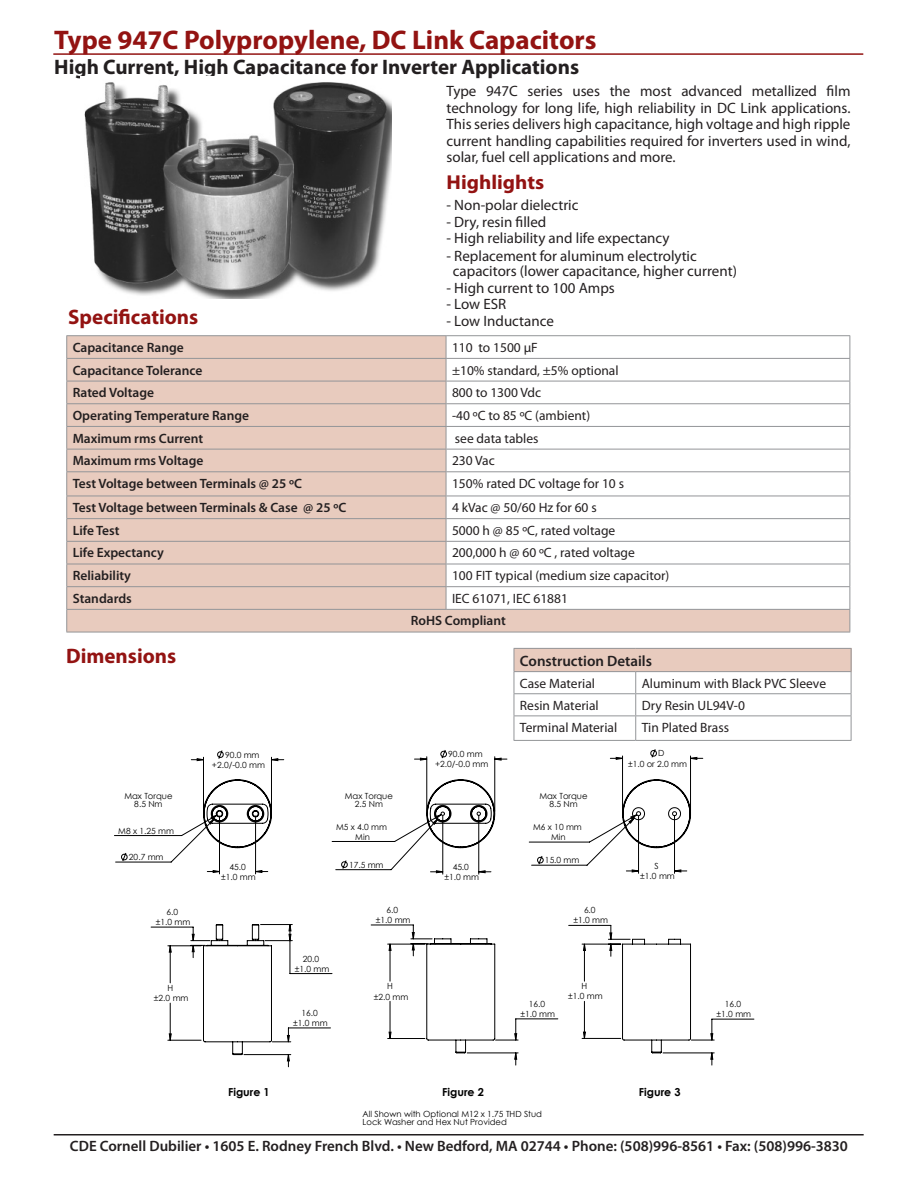
<style>
.page{position:relative;width:918px;height:1188px;background:#fff}
.page>*{position:absolute;margin:0;border:0;box-sizing:border-box;transform-origin:0 0}
.t1{font:700 27px "Myriad Pro";color:#931312}
.t2{font:700 21px "Myriad Pro";color:#231f20}
.t3{font:700 21px "Myriad Pro";color:#931312}
.t4{font:700 20.1px "Myriad Pro";color:#931312;scale:1.04 1}
.t5{font:15px/16.5px "Myriad Pro";color:#231f20;text-align:justify}
.t6{font:600 15px "Myriad Pro";color:#231f20}
.t7{font:13.5px "Myriad Pro";color:#231f20}
.t8{font:600 13.5px "Myriad Pro";color:#231f20}
.t9{font:700 10.95px "Century Gothic";color:#000}
.t10{font:8.4px/10.1px "Century Gothic";color:#000;text-align:center}
</style>
<div class="page">
<svg style="left:650px;top:749px;width:7px;height:7px"></svg>
<svg style="left:440px;top:750px;width:7px;height:6px"></svg>
<svg style="left:217px;top:750px;width:7px;height:6px"></svg>
<svg style="left:169px;top:757px;width:544px;height:304px"></svg>
<svg style="left:622px;top:779px;width:69px;height:69px"></svg>
<svg style="left:622px;top:939px;width:69px;height:115px"></svg>
<svg style="left:426px;top:779px;width:69px;height:69px"></svg>
<svg style="left:203px;top:779px;width:69px;height:69px"></svg>
<svg style="left:203px;top:924px;width:69px;height:131px"></svg>
<svg style="left:426px;top:938px;width:70px;height:116px"></svg>
<hr style="left:54px;top:1134px;width:810px;height:2px;background:#231f20">
<hr style="left:53px;top:53px;width:810px;height:2px;background:#931312">
<svg style="left:67px;top:336px;width:783px;height:296px;fill:#e8cbbe"></svg>
<hr style="left:66px;top:335px;width:380px;height:1px;background:#939598">
<hr style="left:446px;top:335px;width:404px;height:1px;background:#939598">
<hr style="left:66px;top:358px;width:380px;height:1px;background:#939598">
<hr style="left:446px;top:358px;width:404px;height:1px;background:#939598">
<hr style="left:66px;top:381px;width:380px;height:1px;background:#939598">
<hr style="left:446px;top:381px;width:404px;height:1px;background:#939598">
<hr style="left:66px;top:403px;width:380px;height:1px;background:#939598">
<hr style="left:446px;top:403px;width:404px;height:1px;background:#939598">
<hr style="left:66px;top:426px;width:380px;height:1px;background:#939598">
<hr style="left:446px;top:426px;width:404px;height:1px;background:#939598">
<hr style="left:66px;top:449px;width:380px;height:1px;background:#939598">
<hr style="left:446px;top:449px;width:404px;height:1px;background:#939598">
<hr style="left:66px;top:471px;width:380px;height:1px;background:#939598">
<hr style="left:446px;top:471px;width:404px;height:1px;background:#939598">
<hr style="left:66px;top:496px;width:380px;height:1px;background:#939598">
<hr style="left:446px;top:496px;width:404px;height:1px;background:#939598">
<hr style="left:66px;top:518px;width:380px;height:1px;background:#939598">
<hr style="left:446px;top:518px;width:404px;height:1px;background:#939598">
<hr style="left:66px;top:541px;width:380px;height:1px;background:#939598">
<hr style="left:446px;top:541px;width:404px;height:1px;background:#939598">
<hr style="left:66px;top:564px;width:380px;height:1px;background:#939598">
<hr style="left:446px;top:564px;width:404px;height:1px;background:#939598">
<hr style="left:66px;top:586px;width:380px;height:1px;background:#939598">
<hr style="left:446px;top:586px;width:404px;height:1px;background:#939598">
<svg style="left:446px;top:336px;width:1px;height:273px"></svg>
<hr style="left:66px;top:609px;width:380px;height:1px;background:#939598">
<svg style="left:66px;top:336px;width:1px;height:296px"></svg>
<hr style="left:446px;top:609px;width:404px;height:1px;background:#939598">
<svg style="left:850px;top:336px;width:1px;height:296px"></svg>
<hr style="left:66px;top:632px;width:380px;height:1px;background:#939598">
<hr style="left:446px;top:632px;width:404px;height:1px;background:#939598">
<div style="left:514px;top:648px;width:337px;height:24px;background:#e8cbbe"></div>
<hr style="left:514px;top:693px;width:122px;height:1px;background:#939598">
<hr style="left:636px;top:693px;width:215px;height:1px;background:#939598">
<hr style="left:514px;top:716px;width:122px;height:1px;background:#939598">
<hr style="left:636px;top:716px;width:215px;height:1px;background:#939598">
<svg style="left:635px;top:672px;width:1px;height:68px"></svg>
<hr style="left:514px;top:740px;width:122px;height:1px;background:#939598">
<hr style="left:636px;top:740px;width:215px;height:1px;background:#939598">
<hr style="left:514px;top:648px;width:122px;height:1px;background:#939598">
<svg style="left:514px;top:649px;width:1px;height:91px"></svg>
<hr style="left:636px;top:648px;width:215px;height:1px;background:#939598">
<svg style="left:851px;top:649px;width:1px;height:91px"></svg>
<hr style="left:514px;top:671px;width:122px;height:1px;background:#939598">
<hr style="left:636px;top:671px;width:215px;height:1px;background:#939598">
<img style="left:84px;top:82px;width:308px;height:217px">
<h1 class="t1" style="left:54px;top:22px;width:544px">Type 947C Polypropylene, DC Link Capacitors</h1>
<h2 class="t2" style="left:54px;top:53px;width:527px">High Current, High Capacitance for Inverter Applications</h2>
<p class="t5" style="left:446px;top:83px;width:406px">Type 947C series uses the most advanced metallized film technology for long life, high reliability in DC Link applications.<br>This series delivers high capacitance, high voltage and high ripple current handling capabilities required for inverters used in wind, solar, fuel cell applications and more.</p>
<h2 class="t3" style="left:68px;top:303px;width:132px">Specifications</h2>
<h3 class="t4" style="left:446px;top:169px;width:95px">Highlights</h3>
<p class="t5" style="left:446px;top:197px;width:134px">- Non-polar dielectric</p>
<p class="t5" style="left:446px;top:213px;width:101px">- Dry, resin filled</p>
<p class="t5" style="left:446px;top:230px;width:225px">- High reliability and life expectancy</p>
<p class="t5" style="left:453px;top:248px;width:286px;line-height:15px;text-indent:-6px">- Replacement for aluminum electrolytic capacitors (lower capacitance, higher current)</p>
<p class="t5" style="left:446px;top:279px;width:170px">- High current to 100 Amps</p>
<p class="t5" style="left:446px;top:296px;width:61px">- Low ESR</p>
<p class="t5" style="left:446px;top:312px;width:109px">- Low Inductance</p>
<p class="t8" style="left:73px;top:339px;width:113px">Capacitance Range</p>
<p class="t7" style="left:452px;top:339px;width:87px">110 to 1500 µF</p>
<p class="t8" style="left:73px;top:361px;width:131px">Capacitance Tolerance</p>
<p class="t7" style="left:452px;top:362px;width:168px">±10% standard, ±5% optional</p>
<p class="t8" style="left:73px;top:384px;width:83px">Rated Voltage</p>
<p class="t7" style="left:452px;top:384px;width:91px">800 to 1300 Vdc</p>
<p class="t8" style="left:73px;top:407px;width:178px">Operating Temperature Range</p>
<p class="t7" style="left:452px;top:407px;width:140px">-40 ºC to 85 ºC (ambient)</p>
<p class="t8" style="left:73px;top:429px;width:132px">Maximum rms Current</p>
<p class="t7" style="left:455px;top:430px;width:85px">see data tables</p>
<p class="t8" style="left:73px;top:452px;width:132px">Maximum rms Voltage</p>
<p class="t7" style="left:452px;top:452px;width:44px">230 Vac</p>
<p class="t8" style="left:73px;top:475px;width:231px">Test Voltage between Terminals @ 25 ºC</p>
<p class="t7" style="left:452px;top:475px;width:174px">150% rated DC voltage for 10 s</p>
<p class="t8" style="left:73px;top:499px;width:275px">Test Voltage between Terminals &amp; Case @ 25 ºC</p>
<p class="t7" style="left:452px;top:499px;width:146px">4 kVac @ 50/60 Hz for 60 s</p>
<p class="t8" style="left:73px;top:522px;width:48px">Life Test</p>
<p class="t7" style="left:452px;top:522px;width:165px">5000 h @ 85 ºC, rated voltage</p>
<p class="t8" style="left:73px;top:544px;width:93px">Life Expectancy</p>
<p class="t7" style="left:452px;top:545px;width:184px">200,000 h @ 60 ºC , rated voltage</p>
<p class="t8" style="left:73px;top:567px;width:60px">Reliability</p>
<p class="t7" style="left:452px;top:567px;width:219px">100 FIT typical (medium size capacitor)</p>
<p class="t8" style="left:73px;top:590px;width:61px">Standards</p>
<p class="t7" style="left:452px;top:590px;width:118px">IEC 61071, IEC 61881</p>
<p class="t8" style="left:411px;top:612px;width:97px">RoHS Compliant</p>
<h2 class="t3" style="left:66px;top:642px;width:112px">Dimensions</h2>
<p class="t10" style="left:212px;top:750px;width:55px;text-align:left;text-indent:13px">90.0 mm +2.0/-0.0 mm</p>
<p class="t10" style="left:435px;top:749px;width:55px;text-align:left;text-indent:13px">90.0 mm +2.0/-0.0 mm</p>
<p class="t6" style="left:520px;top:651px;width:134px">Construction Details</p>
<p class="t7" style="left:520px;top:675px;width:77px">Case Material</p>
<p class="t7" style="left:642px;top:675px;width:186px">Aluminum with Black PVC Sleeve</p>
<p class="t7" style="left:520px;top:697px;width:80px">Resin Material</p>
<p class="t7" style="left:642px;top:697px;width:105px">Dry Resin UL94V-0</p>
<p class="t7" style="left:520px;top:719px;width:99px">Terminal Material</p>
<p class="t7" style="left:642px;top:719px;width:89px">Tin Plated Brass</p>
<p class="t10" style="left:628px;top:748px;width:61px;text-align:left;text-indent:30px">D<br>±1.0 or 2.0 mm</p>
<p class="t10" style="left:124px;top:791px;width:50px;line-height:8.4px">Max Torque<br>8.5 Nm</p>
<p class="t10" style="left:345px;top:791px;width:50px;line-height:8.4px">Max Torque<br>2.5 Nm</p>
<p class="t10" style="left:539px;top:791px;width:50px;line-height:8.4px">Max Torque<br>8.5 Nm</p>
<p class="t10" style="left:118px;top:826px;width:57px">M8 x 1.25 mm</p>
<p class="t10" style="left:129px;top:852px;width:36px">20.7 mm</p>
<p class="t10" style="left:221px;top:861px;width:36px">45.0 ±1.0 mm</p>
<p class="t10" style="left:336px;top:821px;width:53px">M5 x 4.0 mm<br>Min</p>
<p class="t10" style="left:349px;top:860px;width:36px">17.5 mm</p>
<p class="t10" style="left:445px;top:862px;width:36px">45.0 ±1.0 mm</p>
<p class="t10" style="left:533px;top:822px;width:50px">M6 x 10 mm<br>Min</p>
<p class="t10" style="left:545px;top:855px;width:36px">15.0 mm</p>
<p class="t10" style="left:156px;top:907px;width:36px">6.0<br>±1.0 mm</p>
<p class="t10" style="left:376px;top:905px;width:36px">6.0<br>±1.0 mm</p>
<p class="t10" style="left:574px;top:905px;width:36px">6.0<br>±1.0 mm</p>
<p class="t10" style="left:295px;top:953px;width:36px">20.0 ±1.0 mm</p>
<p class="t10" style="left:154px;top:983px;width:36px">H<br>±2.0 mm</p>
<p class="t10" style="left:293px;top:1008px;width:36px">16.0 ±1.0 mm</p>
<p class="t10" style="left:374px;top:981px;width:36px">H<br>±2.0 mm</p>
<p class="t10" style="left:521px;top:999px;width:36px">16.0 ±1.0 mm</p>
<p class="t10" style="left:568px;top:981px;width:36px">H<br>±1.0 mm</p>
<p class="t10" style="left:640px;top:861px;width:36px">S<br>±1.0 mm</p>
<p class="t9" style="left:228px;top:1083px;width:43px">Figure 1</p>
<p class="t9" style="left:442px;top:1083px;width:43px">Figure 2</p>
<p class="t9" style="left:639px;top:1083px;width:43px">Figure 3</p>
<p class="t10" style="left:363px;top:1109px;width:181px;line-height:8.4px;text-align:left">All Shown with Optional M12 x 1.75 THD Stud<br>Lock Washer and Hex Nut Provided</p>
<p class="t10" style="left:717px;top:999px;width:36px">16.0 ±1.0 mm</p>
<p class="t6" style="left:70px;top:1136px;width:780px">CDE Cornell Dubilier • 1605 E. Rodney French Blvd. • New Bedford, MA 02744 • Phone: (508)996-8561 • Fax: (508)996-3830</p>
</div>
